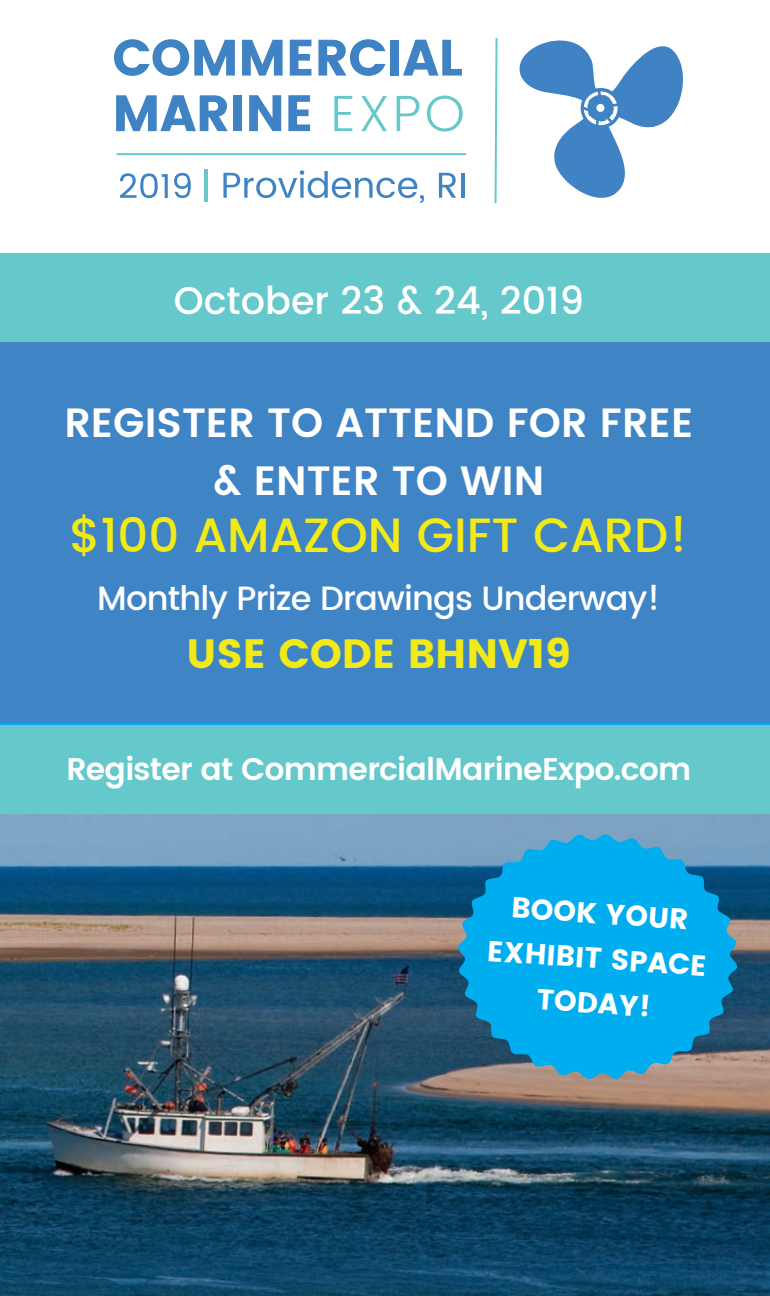
<style>
.page{position:relative;width:770px;height:1296px;background:#fff}
.page>*{position:absolute;margin:0;border:0;box-sizing:border-box;transform-origin:0 0}
.t1{font:500 48.15px "Poppins";color:#f1ea16}
.t2{font:600 40.95px/57.6px "Poppins";color:#fff;text-align:center}
.t3{font:40.95px "Poppins";color:#f1ea16}
.t4{font:500 38.48px "Poppins";color:#fff}
.t5{font:500 33.75px "Poppins";letter-spacing:-.025em;color:#fff}
.t6{font:600 31.28px "Poppins";letter-spacing:-.025em;color:#fff}
.t7{font:28.8px/45px "Poppins";color:#fff;text-align:center}
</style>
<div class="page">
<div style="left:0;top:342px;width:770px;height:383px;background:#3f84c5"></div>
<img style="left:0;top:814px;width:770px;height:482px">
<svg style="left:456px;top:833px;width:284px;height:248px;background:#199fd4"></svg>
<div style="left:0;top:254px;width:770px;height:88px;background:#65c8ca"></div>
<div style="left:0;top:725px;width:770px;height:89px;background:#65c8ca"></div>
<svg style="left:115px;top:37px;width:383px;height:166px"></svg>
<svg style="left:519px;top:40px;width:164px;height:158px"></svg>
<svg style="left:120px;top:173px;width:48px;height:25px"></svg>
<svg style="left:174px;top:173px;width:17px;height:25px"></svg>
<p class="t4" style="left:174px;top:279px;width:411px">October 23 &amp; 24, 2019</p>
<h2 class="t2" style="left:64px;top:394px;width:630px">REGISTER TO ATTEND FOR FREE &amp; ENTER TO WIN</h2>
<h1 class="t1" style="left:69px;top:508px;width:620px">$100 AMAZON GIFT CARD!</h1>
<p class="t5" style="left:97px;top:579px;width:564px">Monthly Prize Drawings Underway!</p>
<h2 class="t3" style="left:186px;top:630px;width:386px">USE CODE BHNV19</h2>
<p class="t6" style="left:66px;top:751px;width:626px">Register at CommercialMarineExpo.com</p>
<p class="t7" style="left:491px;top:883px;width:222px;rotate:4deg">BOOK YOUR<br>EXHIBIT SPACE<br>TODAY!</p>
</div>
